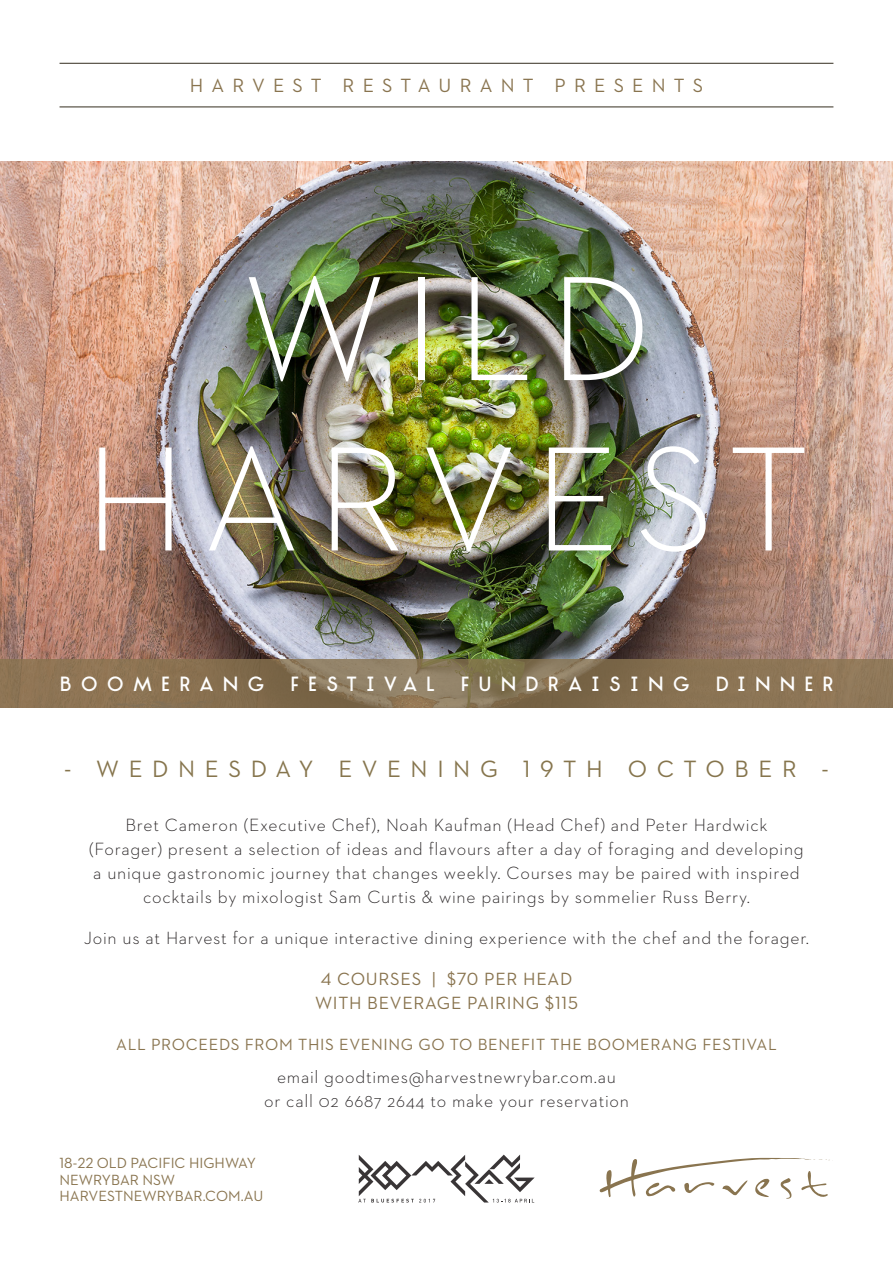
<style>
.page{position:relative;width:893px;height:1263px;background:#fff}
.page>*{position:absolute;margin:0;border:0;box-sizing:border-box;transform-origin:0 0}
.t1{font:300 151.35px/170.4px "Neutraface 2 Text";letter-spacing:.1em;color:#fff;text-align:center}
.t2{font:24px "Neutraface 2 Text";letter-spacing:.4em;color:#86754d}
.t3{font:19.5px "Neutraface 2 Text";letter-spacing:.42em;color:#89744f}
.t4{font:700 19.35px "TJ Evolette A";letter-spacing:.5em;color:#fff}
.t5{font:300 18px/24px "Neutraface 2 Text";letter-spacing:.04em;color:#231f20;text-align:center}
.t6{font:18px/24px "Neutraface 2 Text";letter-spacing:.04em;color:#89744f;text-align:center}
.t7{font:16.5px "Neutraface 2 Text";letter-spacing:.04em;color:#89744f}
.t8{font:15px/16.5px "Neutraface 2 Text";color:#89744f}
</style>
<div class="page">
<img style="left:0;top:162px;width:893px;height:498px">
<hr style="left:60px;top:63px;width:773px;height:1px;background:#342d1f">
<hr style="left:60px;top:107px;width:773px;height:1px;background:#342d1f">
<svg style="left:599px;top:1158px;width:231px;height:41px"></svg>
<svg style="left:358px;top:1154px;width:177px;height:48px"></svg>
<svg style="left:0;top:660px;width:893px;height:48px;background:#887354"></svg>
<p class="t3" style="left:190px;top:73px;width:515px">HARVEST RESTAURANT PRESENTS</p>
<p class="t1" style="left:84px;top:242px;width:727px">WILD<br>HARVEST</p>
<p class="t4" style="left:60px;top:672px;width:206px">BOOMERANG</p>
<p class="t4" style="left:291px;top:672px;width:145px">FESTIVAL</p>
<p class="t4" style="left:461px;top:672px;width:230px">FUNDRAISING</p>
<p class="t4" style="left:716px;top:672px;width:119px">DINNER</p>
<p class="t2" style="left:64px;top:754px;width:766px">- WEDNESDAY EVENING 19TH OCTOBER -</p>
<p class="t5" style="left:89px;top:813px;width:716px">Bret Cameron (Executive Chef), Noah Kaufman (Head Chef) and Peter Hardwick (Forager) present a selection of ideas and flavours after a day of foraging and developing a unique gastronomic journey that changes weekly. Courses may be paired with inspired cocktails by mixologist Sam Curtis &amp; wine pairings by sommelier Russ Berry.</p>
<p class="t5" style="left:84px;top:926px;width:727px">Join us at Harvest for a unique interactive dining experience with the chef and the forager.</p>
<p class="t6" style="left:315px;top:967px;width:264px">4 COURSES | $70 PER HEAD<br>WITH BEVERAGE PAIRING $115</p>
<p class="t7" style="left:116px;top:1034px;width:662px">ALL PROCEEDS FROM THIS EVENING GO TO BENEFIT THE BOOMERANG FESTIVAL</p>
<p class="t5" style="left:264px;top:1064px;width:366px">email goodtimes@harvestnewrybar.com.au<br>or call 02 6687 2644 to make your reservation</p>
<p class="t8" style="left:60px;top:1154px;width:198px">18-22 OLD PACIFIC HIGHWAY<br>NEWRYBAR NSW</p>
<p class="t8" style="left:60px;top:1187px;width:205px">HARVESTNEWRYBAR.COM.AU</p>
</div>
